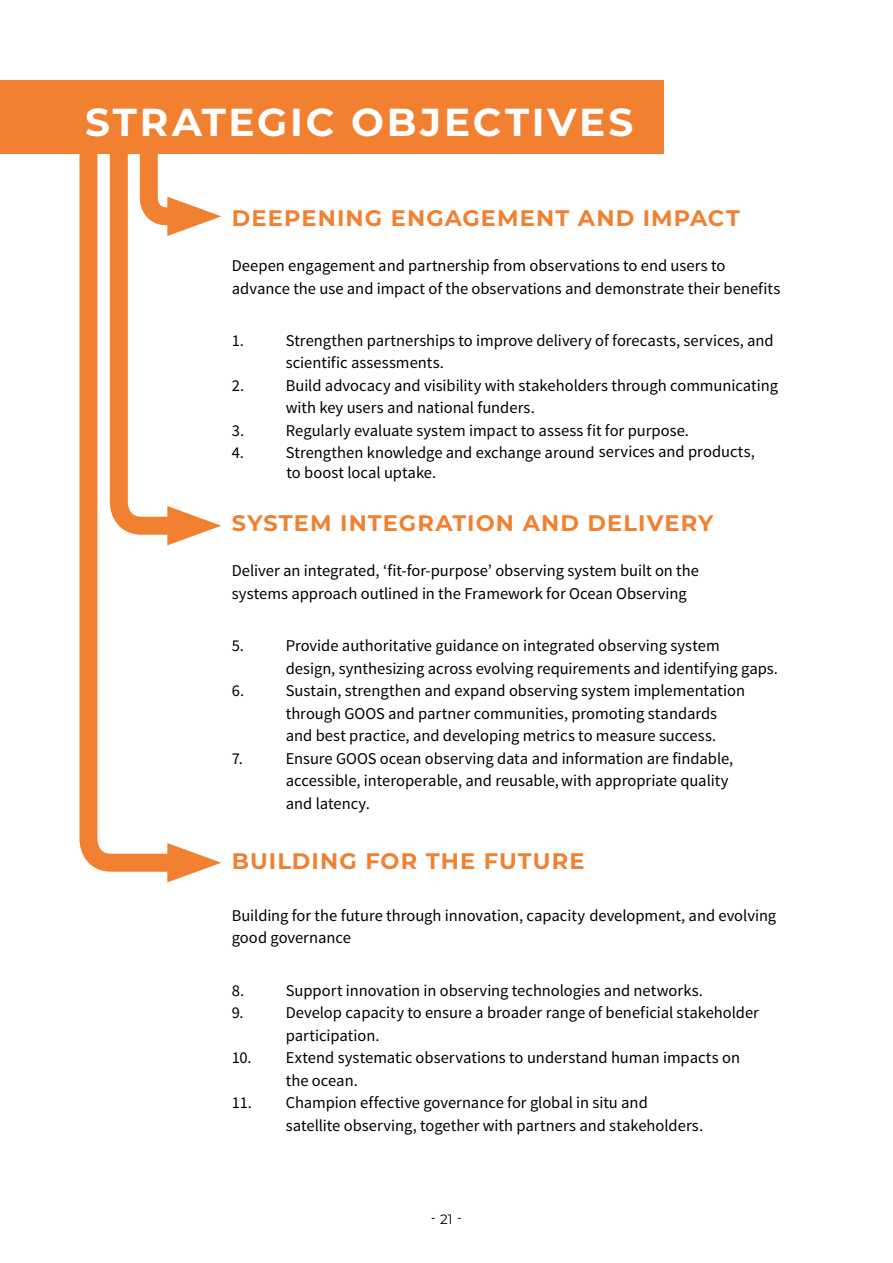
<style>
.page{position:relative;width:893px;height:1263px;background:#fff}
.page>*{position:absolute;margin:0;border:0;box-sizing:border-box;transform-origin:0 0}
.t1{font:700 39px "Montserrat";letter-spacing:.075em;color:#fff}
.t2{font:700 22.5px "Montserrat";letter-spacing:.05em;color:#f18131}
.t3{font:16.5px/22.5px "Source Sans Pro";color:#000}
.t4{font:700 9px "Montserrat";color:#000}
.s1{font-weight:400;font-size:13.5px}
</style>
<div class="page">
<div style="left:0;top:80px;width:663px;height:74px;background:#f18131"></div>
<svg style="left:79px;top:154px;width:128px;height:718px"></svg>
<svg style="left:167px;top:843px;width:54px;height:39px"></svg>
<h1 class="t1" style="left:85px;top:94px;width:546px">STRATEGIC O BJECTIVES</h1>
<h2 class="t2" style="left:232px;top:202px;width:493px">DEEPENING ENGAGEMENT AND IMPACT</h2>
<p class="t3" style="left:232px;top:255px;width:550px">Deepen engagement and partnership from observations to end users to advance the use and impact of the observations and demonstrate their benefits</p>
<p class="t3" style="left:232px;top:329px;width:14px">1.</p>
<p class="t3" style="left:286px;top:329px;width:489px">Strengthen partnerships to improve delivery of forecasts, services, and scientific assessments.</p>
<p class="t3" style="left:232px;top:374px;width:14px">2.</p>
<p class="t3" style="left:286px;top:374px;width:494px">Build advocacy and visibility with stakeholders through communicating with key users and national funders.</p>
<p class="t3" style="left:232px;top:419px;width:14px">3.</p>
<p class="t3" style="left:286px;top:419px;width:405px">Regularly evaluate system impact to assess fit for purpose.</p>
<p class="t3" style="left:232px;top:442px;width:14px">4.</p>
<p class="t3" style="left:286px;top:442px;width:471px">Strengthen knowledge and exchange around services and products,</p>
<p class="t3" style="left:287px;top:462px;width:151px">to boost local uptake.</p>
<h2 class="t2" style="left:232px;top:507px;width:483px">SYSTEM I NTEGRATIO N AND DELIVERY</h2>
<p class="t3" style="left:232px;top:560px;width:469px">Deliver an integrated, ‘fit-for-purpose’ observing system built on the systems approach outlined in the Framework for Ocean Observing</p>
<p class="t3" style="left:232px;top:635px;width:14px">5.</p>
<p class="t3" style="left:286px;top:635px;width:494px">Provide authoritative guidance on integrated observing system<br>design, synthesizing across evolving requirements and identifying gaps.</p>
<p class="t3" style="left:232px;top:680px;width:14px">6.</p>
<p class="t3" style="left:286px;top:680px;width:461px">Sustain, strengthen and expand observing system implementation through GOOS and partner communities, promoting standards and best practice, and developing metrics to measure success.</p>
<p class="t3" style="left:232px;top:747px;width:13px">7.</p>
<p class="t3" style="left:286px;top:747px;width:449px">Ensure GOOS ocean observing data and information are findable, accessible, interoperable, and reusable,with appropriate quality and latency.</p>
<h2 class="t2" style="left:232px;top:844px;width:354px">BUILDING FOR THE FUTURE</h2>
<p class="t3" style="left:232px;top:904px;width:546px">Building for the future through innovation, capacity development, and evolving good governance</p>
<p class="t3" style="left:232px;top:979px;width:14px">8.</p>
<p class="t3" style="left:286px;top:979px;width:419px">Support innovation in observing technologies and networks.</p>
<p class="t3" style="left:232px;top:1002px;width:13px">9.</p>
<p class="t3" style="left:286px;top:1002px;width:475px">Develop capacity to ensure a broader range of beneficial stakeholder participation.</p>
<p class="t3" style="left:286px;top:1047px;width:456px;text-indent:-54px">10. Extend systematic observations to understand human impacts on the ocean.</p>
<p class="t3" style="left:286px;top:1092px;width:419px;text-indent:-54px">11. Champion effective governance for global in situ and satellite observing, together with partners and stakeholders.</p>
<p class="t4" style="left:432px;top:1211px;width:31px">- <span class="s1">21</span> -</p>
</div>
